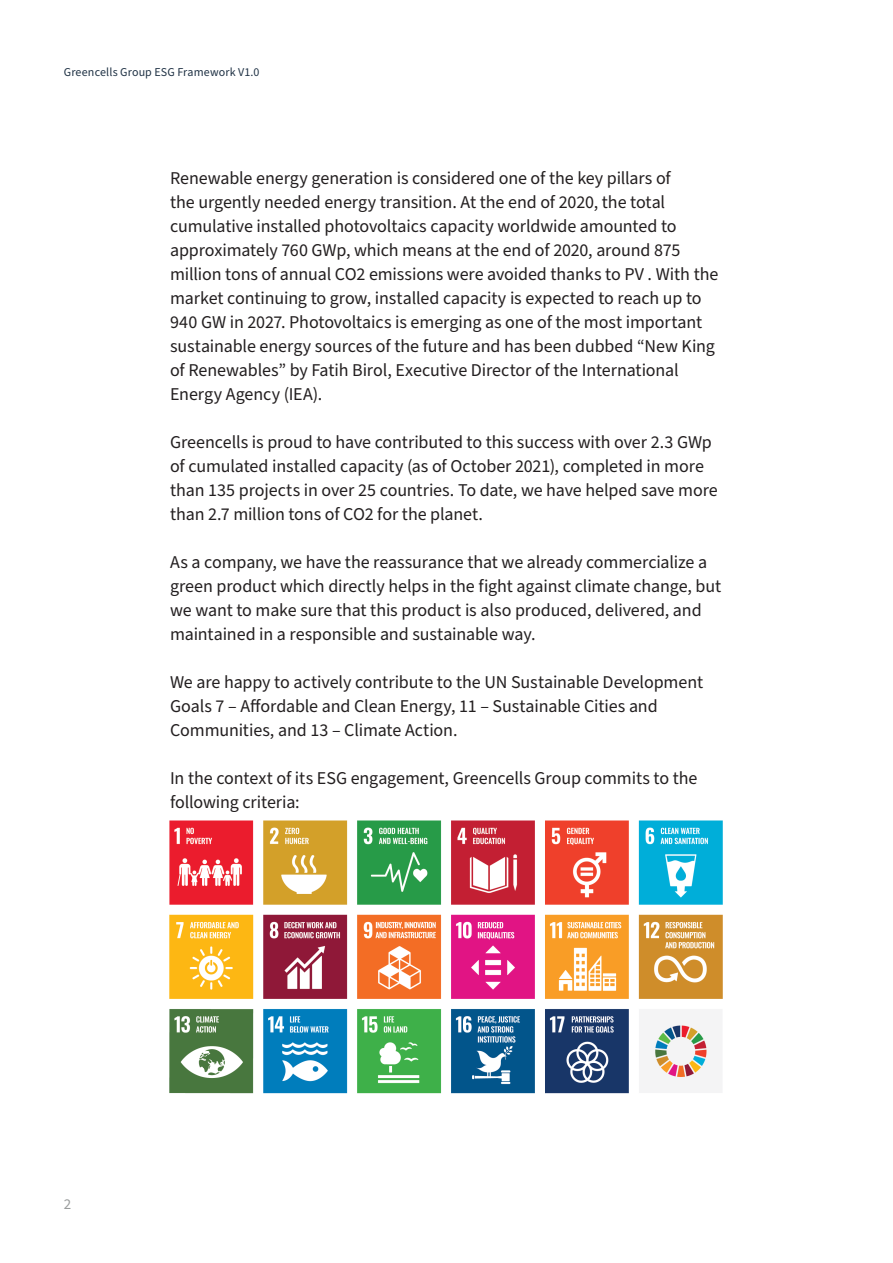
<style>
.page{position:relative;width:893px;height:1263px;background:#fff}
.page>*{position:absolute;margin:0;border:0;box-sizing:border-box;transform-origin:0 0}
.t1{font:18px/24px "Source Sans Pro";letter-spacing:-.005em;color:#231f20}
.t2{font:15px "Source Sans Pro";color:#999c9c}
.t3{font:12px "Source Sans Pro";letter-spacing:.015em;color:#213346}
</style>
<div class="page">
<img style="left:169px;top:820px;width:554px;height:274px">
<p class="t3" style="left:64px;top:64px;width:197px">Greencells Group ESG Framework V1.0</p>
<p class="t1" style="left:170px;top:167px;width:550px">Renewable energy generation is considered one of the key pillars of<br>the urgently needed energy transition. At the end of 2020, the total cumulative installed photovoltaics capacity worldwide amounted to approximately 760 GWp, which means at the end of 2020, around 875 million tons of annual CO2 emissions were avoided thanks to PV . With the market continuing to grow, installed capacity is expected to reach up to 940 GW in 2027. Photovoltaics is emerging as one of the most important sustainable energy sources of the future and has been dubbed “New King of Renewables” by Fatih Birol, Executive Director of the International Energy Agency (IEA).</p>
<p class="t1" style="left:170px;top:431px;width:549px">Greencells is proud to have contributed to this success with over 2.3 GWp of cumulated installed capacity (as of October 2021), completed in more than 135 projects in over 25 countries. To date, we have helped save more than 2.7 million tons of CO2 for the planet.</p>
<p class="t1" style="left:170px;top:551px;width:553px">As a company, we have the reassurance that we already commercialize a green product which directly helps in the fight against climate change, but we want to make sure that this product is also produced, delivered, and maintained in a responsible and sustainable way.</p>
<p class="t1" style="left:170px;top:671px;width:534px">We are happy to actively contribute to the UN Sustainable Development<br>Goals 7 – Affordable and Clean Energy, 11 – Sustainable Cities and<br>Communities, and 13 – Climate Action.</p>
<p class="t1" style="left:170px;top:767px;width:529px">In the context of its ESG engagement, Greencells Group commits to the following criteria:</p>
<p class="t2" style="left:64px;top:1194px;width:9px">2</p>
</div>
